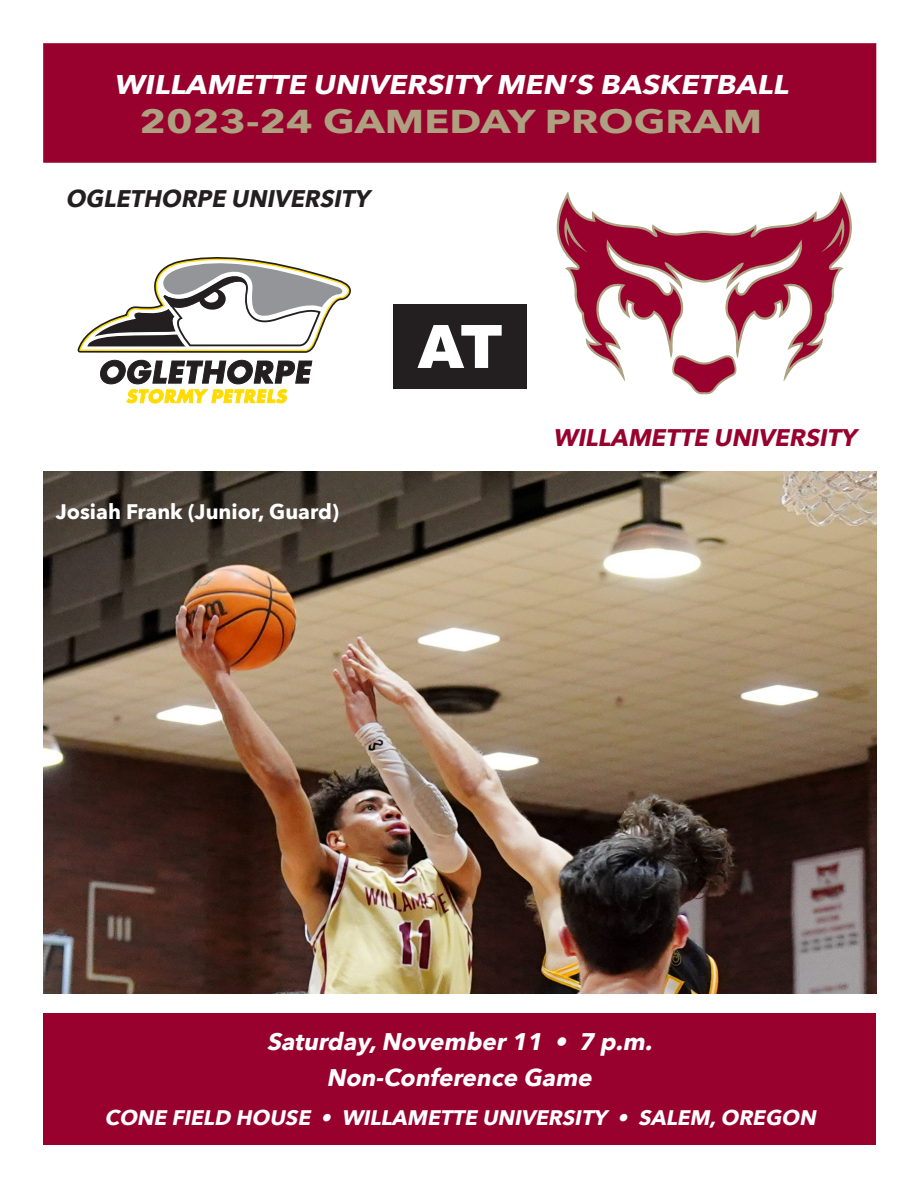
<style>
.page{position:relative;width:918px;height:1188px;background:#fff}
.page>*{position:absolute;margin:0;border:0;box-sizing:border-box;transform-origin:0 0}
.t1{font:900 60px "Arial";color:#fff}
.t2{font:700 33px "Avenir Next";color:#aea081;scale:1.25 1}
.t3{font:italic 700 27px "Avenir Next";color:#fff;scale:1.1 1}
.t4{font:italic 700 24px/36px "Avenir Next";color:#fff;text-align:center}
.t5{font:italic 700 24px "Avenir Next";color:#98012d}
.t6{font:italic 700 24px "Avenir Next";color:#231f20}
.t7{font:italic 700 21px "Avenir Next";color:#fff}
.t8{font:700 21px "Avenir Next";color:#fff}
</style>
<div class="page">
<div style="left:43px;top:43px;width:833px;height:120px;background:#98012d;border:2px solid #98012d"></div>
<div style="left:43px;top:1013px;width:833px;height:132px;background:#98012d"></div>
<img style="left:43px;top:472px;width:833px;height:522px">
<div style="left:394px;top:304px;width:133px;height:85px;background:#231f20"></div>
<svg style="left:557px;top:198px;width:295px;height:171px"></svg>
<svg style="left:671px;top:355px;width:66px;height:39px"></svg>
<svg style="left:78px;top:257px;width:273px;height:146px"></svg>
<p class="t3" style="left:114px;top:61px;width:622px">WILLAMETTE UNIVERSITY MEN’S BASKETBALL</p>
<p class="t2" style="left:140px;top:93px;width:500px">2023-24 GAMEDAY PROGRAM</p>
<p class="t6" style="left:65px;top:178px;width:313px">OGLETHORPE UNIVERSITY</p>
<p class="t1" style="left:417px;top:303px;width:87px">AT</p>
<p class="t8" style="left:56px;top:493px;width:285px">Josiah Frank (Junior, Guard)</p>
<p class="t5" style="left:553px;top:416px;width:312px">WILLAMETTE UNIVERSITY</p>
<p class="t4" style="left:267px;top:1023px;width:394px">Saturday,November11 • 7 p.m.<br>Non-Conference Game</p>
<p class="t7" style="left:105px;top:1099px;width:719px">CONE FIELD HOUSE • WILLAMETTE UNIVERSITY • SALEM,OREGON</p>
</div>
